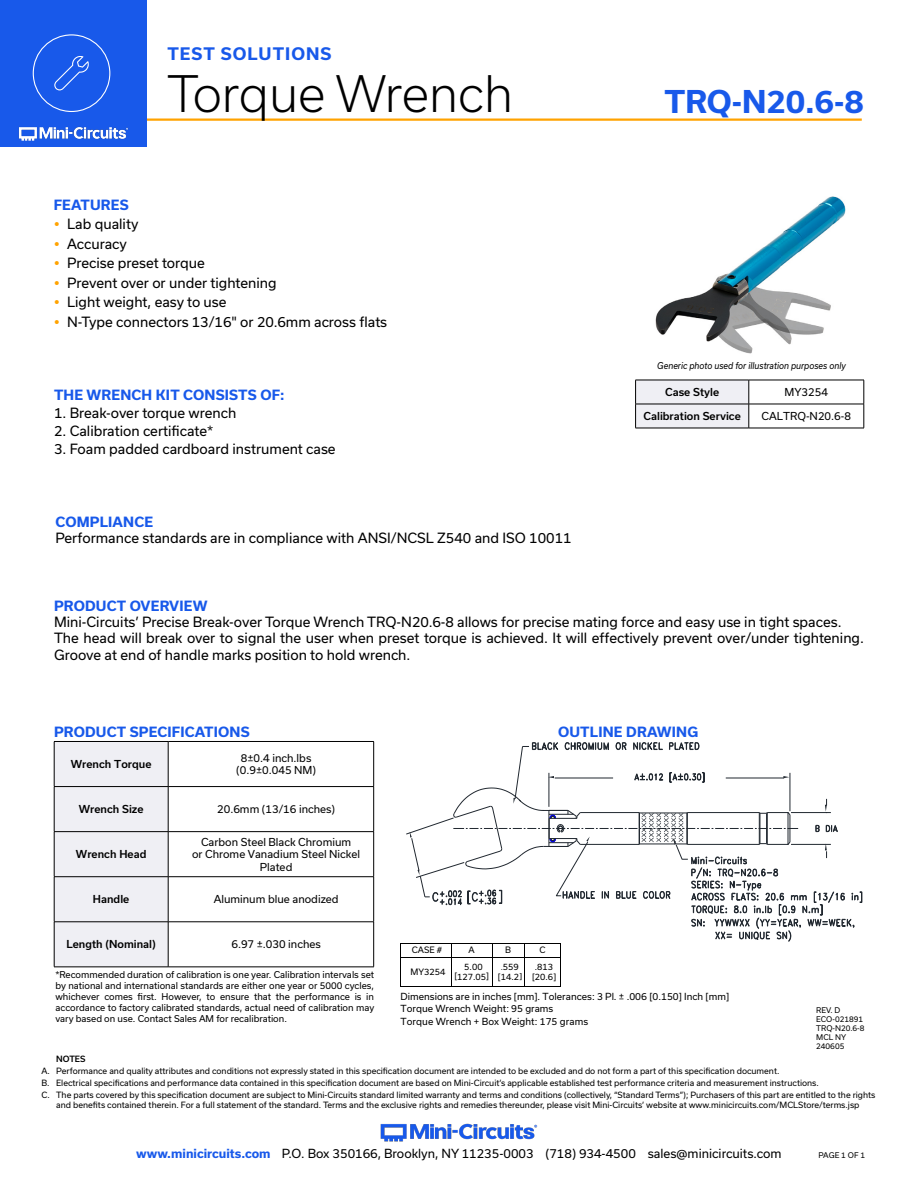
<style>
.page{position:relative;width:918px;height:1188px;background:#fff}
.page>*{position:absolute;margin:0;border:0;box-sizing:border-box;transform-origin:0 0}
.t1{font:300 48px "Usual";color:#000}
.t2{font:700 30px "Usual";color:#1859ea}
.t3{font:700 16.5px "Usual";letter-spacing:.065em;color:#1859ea}
.Regular_Copy{font:13.5px/16.2px "Usual";color:#000}
.Blue_Headers{font:700 13.5px "Usual";letter-spacing:.015em;color:#1859ea}
.Bulleted_list{font:13.5px "Usual";color:#000}
.t4{font:12px "Usual";color:#000}
.Table_Body_Center{font:10.5px/12.6px "Usual";color:#000;text-align:center}
.Table_Header_Center{font:500 10.5px "Usual";color:#000}
.t5{font:9.3px/12.6px "Usual";letter-spacing:.005em;color:#000}
.Notes{font:9px/10.8px "Usual";color:#000;text-align:justify}
.t6{font:italic 9px "Usual";color:#000;scale:.9 1}
.t7{font:8.4px/9.8px "Usual";color:#000;text-align:center}
.t8{font:8.25px/12.1px "Usual";color:#000}
.t9{font:500 8.25px "Usual";color:#000}
.Revision{font:7.5px "Usual";color:#000}
.s1{font-family:"Times New Roman"}
.s2{font-size:7.65px}
.s3{font-weight:700;color:#1859ea}
</style>
<div class="page">
<div style="left:55px;top:742px;width:113px;height:225px;background:#efeff4"></div>
<hr style="left:54px;top:741px;width:114px;height:1px;background:#000">
<hr style="left:168px;top:741px;width:206px;height:1px;background:#000">
<hr style="left:54px;top:742px;width:1px;height:44px;background:#000">
<hr style="left:168px;top:742px;width:1px;height:44px;background:#000">
<hr style="left:373px;top:742px;width:1px;height:44px;background:#000">
<hr style="left:54px;top:786px;width:114px;height:1px;background:#000">
<hr style="left:54px;top:787px;width:1px;height:44px;background:#000">
<hr style="left:168px;top:786px;width:206px;height:1px;background:#000">
<hr style="left:168px;top:787px;width:1px;height:44px;background:#000">
<hr style="left:373px;top:787px;width:1px;height:44px;background:#000">
<hr style="left:54px;top:831px;width:114px;height:1px;background:#000">
<hr style="left:54px;top:832px;width:1px;height:45px;background:#000">
<hr style="left:168px;top:831px;width:206px;height:1px;background:#000">
<hr style="left:168px;top:832px;width:1px;height:45px;background:#000">
<hr style="left:373px;top:832px;width:1px;height:45px;background:#000">
<hr style="left:54px;top:876px;width:114px;height:1px;background:#000">
<hr style="left:54px;top:877px;width:1px;height:45px;background:#000">
<hr style="left:168px;top:876px;width:206px;height:1px;background:#000">
<hr style="left:168px;top:877px;width:1px;height:45px;background:#000">
<hr style="left:373px;top:877px;width:1px;height:45px;background:#000">
<hr style="left:54px;top:922px;width:114px;height:1px;background:#000">
<hr style="left:54px;top:922px;width:1px;height:45px;background:#000">
<hr style="left:168px;top:922px;width:206px;height:1px;background:#000">
<hr style="left:168px;top:922px;width:1px;height:45px;background:#000">
<hr style="left:373px;top:922px;width:1px;height:45px;background:#000">
<hr style="left:54px;top:967px;width:114px;height:1px;background:#000">
<hr style="left:168px;top:967px;width:206px;height:1px;background:#000">
<svg style="left:400px;top:742px;width:462px;height:245px"></svg>
<img style="left:655px;top:196px;width:191px;height:158px">
<hr style="left:749px;top:380px;width:115px;height:1px;background:#000">
<hr style="left:749px;top:404px;width:115px;height:1px;background:#000">
<svg style="left:635px;top:380px;width:115px;height:48px"></svg>
<svg style="left:864px;top:380px;width:1px;height:48px"></svg>
<hr style="left:635px;top:428px;width:114px;height:1px;background:#000">
<hr style="left:749px;top:428px;width:115px;height:1px;background:#000">
<hr style="left:129px;top:118px;width:733px;height:3px;background:#ffa300">
<div style="left:0;top:0;width:147px;height:147px;background:#1859ea"></div>
<img style="left:18px;top:126px;width:111px;height:15px">
<div style="left:33px;top:34px;width:77px;height:78px;border:1px solid #fff;border-radius:50%"></div>
<svg style="left:54px;top:56px;width:35px;height:34px"></svg>
<img style="left:380px;top:1123px;width:158px;height:19px">
<h3 class="t3" style="left:167px;top:45px;width:166px">TEST SOLUTIONS</h3>
<h1 class="t1" style="left:167px;top:66px;width:347px">Torque Wrench</h1>
<p class="Blue_Headers" style="left:54px;top:197px;width:76px">FEATURES</p>
<p class="Regular_Copy" style="left:67px;top:216px;width:73px">Lab quality</p>
<p class="Regular_Copy" style="left:67px;top:236px;width:61px">Accuracy</p>
<p class="Regular_Copy" style="left:67px;top:255px;width:139px">Precise preset torque</p>
<p class="Regular_Copy" style="left:67px;top:275px;width:211px">Prevent over or under tightening</p>
<p class="Regular_Copy" style="left:67px;top:294px;width:161px">Light weight, easy to use</p>
<p class="Regular_Copy" style="left:67px;top:314px;width:322px">N-Type connectors 13/16" or 20.6mm across flats</p>
<p class="Blue_Headers" style="left:54px;top:387px;width:232px">THE WRENCH KIT CONSISTS OF:</p>
<p class="Bulleted_list" style="left:54px;top:405px;width:184px">1. Break-over torque wrench</p>
<p class="Bulleted_list" style="left:54px;top:423px;width:161px">2. Calibration certificate*</p>
<p class="Bulleted_list" style="left:54px;top:441px;width:283px">3. Foam padded cardboard instrument case</p>
<p class="Blue_Headers" style="left:55px;top:514px;width:99px">COMPLIANCE</p>
<p class="Regular_Copy" style="left:55px;top:530px;width:518px">Performance standards are in compliance with ANSI/NCSL Z540 and ISO 10011</p>
<h2 class="t2" style="left:664px;top:84px;width:201px">TRQ-N20.6-8</h2>
<p class="t6" style="left:657px;top:361px;width:211px">Generic photo used for illustration purposes only</p>
<p class="Table_Header_Center" style="left:665px;top:386px;width:55px">Case Style</p>
<p class="Table_Body_Center" style="left:785px;top:386px;width:45px">MY3254</p>
<p class="Table_Header_Center" style="left:644px;top:410px;width:99px">Calibration Service</p>
<p class="Table_Body_Center" style="left:762px;top:410px;width:91px">CALTRQ-N20.6-8</p>
<p class="Blue_Headers" style="left:54px;top:598px;width:155px">PRODUCT OVERVIEW</p>
<p class="Regular_Copy" style="left:54px;top:614px;width:789px">Mini-Circuits’ Precise Break-over Torque Wrench TRQ-N20.6-8 allows for precise mating force and easy use in tight spaces.</p>
<p class="Regular_Copy" style="left:54px;top:630px;width:812px">The head will break over to signal the user when preset torque is achieved. It will effectively prevent over/under tightening.<br>Groove at end of handle marks position to hold wrench.</p>
<p class="Blue_Headers" style="left:54px;top:724px;width:197px">PRODUCT SPECIFICATIONS</p>
<p class="Blue_Headers" style="left:558px;top:724px;width:142px">OUTLINE DRAWING</p>
<p class="Table_Header_Center" style="left:71px;top:758px;width:82px">Wrench Torque</p>
<p class="Table_Body_Center" style="left:241px;top:751px;width:72px">8±0.4 inch.lbs</p>
<p class="Table_Body_Center" style="left:236px;top:764px;width:81px">(0.9±0.045 NM)</p>
<p class="Table_Header_Center" style="left:79px;top:803px;width:66px">Wrench Size</p>
<p class="Table_Body_Center" style="left:217px;top:803px;width:120px">20.6mm (13/16 inches)</p>
<p class="Table_Header_Center" style="left:76px;top:848px;width:72px">Wrench Head</p>
<p class="Table_Body_Center" style="left:201px;top:835px;width:152px">Carbon Steel Black Chromium</p>
<p class="Table_Body_Center" style="left:192px;top:848px;width:170px">or Chrome Vanadium Steel Nickel<br>Plated</p>
<p class="Table_Header_Center" style="left:93px;top:893px;width:38px">Handle</p>
<p class="Table_Body_Center" style="left:214px;top:893px;width:127px">Aluminum blue anodized</p>
<p class="Table_Header_Center" style="left:66px;top:938px;width:91px">Length (Nominal)</p>
<p class="Table_Body_Center" style="left:231px;top:938px;width:91px">6.97 ±.030 inches</p>
<p class="Notes" style="left:56px;top:970px;width:320px">*Recommended duration of calibration is one year. Calibration intervals set by national and international standards are either one year or 5000 cycles, whichever comes first. However, to ensure that the performance is in accordance to factory calibrated standards, actual need of calibration may vary based on use. Contact Sales AM for recalibration.</p>
<p class="t7" style="left:412px;top:945px;width:32px">CASE #</p>
<p class="t7" style="left:469px;top:945px;width:8px">A</p>
<p class="t7" style="left:505px;top:945px;width:7px">B</p>
<p class="t7" style="left:539px;top:945px;width:8px">C</p>
<p class="t7" style="left:411px;top:967px;width:36px">MY3254</p>
<p class="t7" style="left:454px;top:962px;width:36px">5.00 [127.05]</p>
<p class="t7" style="left:498px;top:962px;width:26px"><span class="s1">.</span>559 [14.2<span class="s2">]</span></p>
<p class="t7" style="left:532px;top:962px;width:26px">.813 [20.6]</p>
<p class="t5" style="left:401px;top:990px;width:330px">Dimensions are in inches [mm]. Tolerances: 3 Pl. ± .006 [0.150] Inch [mm]<br>Torque Wrench Weight: 95 grams<br>Torque Wrench + Box Weight: 175 grams</p>
<p class="Revision" style="left:816px;top:1006px;width:26px">REV. D</p>
<p class="Revision" style="left:816px;top:1015px;width:48px">ECO-021891</p>
<p class="Revision" style="left:816px;top:1024px;width:50px">TRQ-N20.6-8</p>
<p class="Revision" style="left:816px;top:1033px;width:31px">MCL NY</p>
<p class="Revision" style="left:816px;top:1042px;width:30px">240605</p>
<p class="t9" style="left:56px;top:1054px;width:31px">NOTES</p>
<p class="t8" style="left:41px;top:1065px;width:835px">A. Performance and quality attributes and conditions not expressly stated in this specification document are intended to be excluded and do not form a part of this specification document.<br>B. Electrical specifications and performance data contained in this specification document are based on Mini-Circuit’s applicable established test performance criteria and measurement instructions.<br>C. The parts covered by this specification document are subject to Mini-Circuits standard limited warranty and terms and conditions (collectively, “Standard Terms”); Purchasers of this part are entitled to the rights</p>
<p class="t8" style="left:56px;top:1099px;width:805px">and benefits contained therein. For a full statement of the standard. Terms and the exclusive rights and remedies thereunder, please visit Mini-Circuits’ website at www.minicircuits.com/MCLStore/terms.jsp</p>
<h3 class="t4" style="left:136px;top:1146px;width:647px"><span class="s3">www.minicircuits.com</span> P.O. Box 350166, Brooklyn, NY 11235-0003 (718) 934-4500 sales@minicircuits.com</h3>
<p class="Revision" style="left:819px;top:1151px;width:48px">PAGE 1 OF 1</p>
</div>
